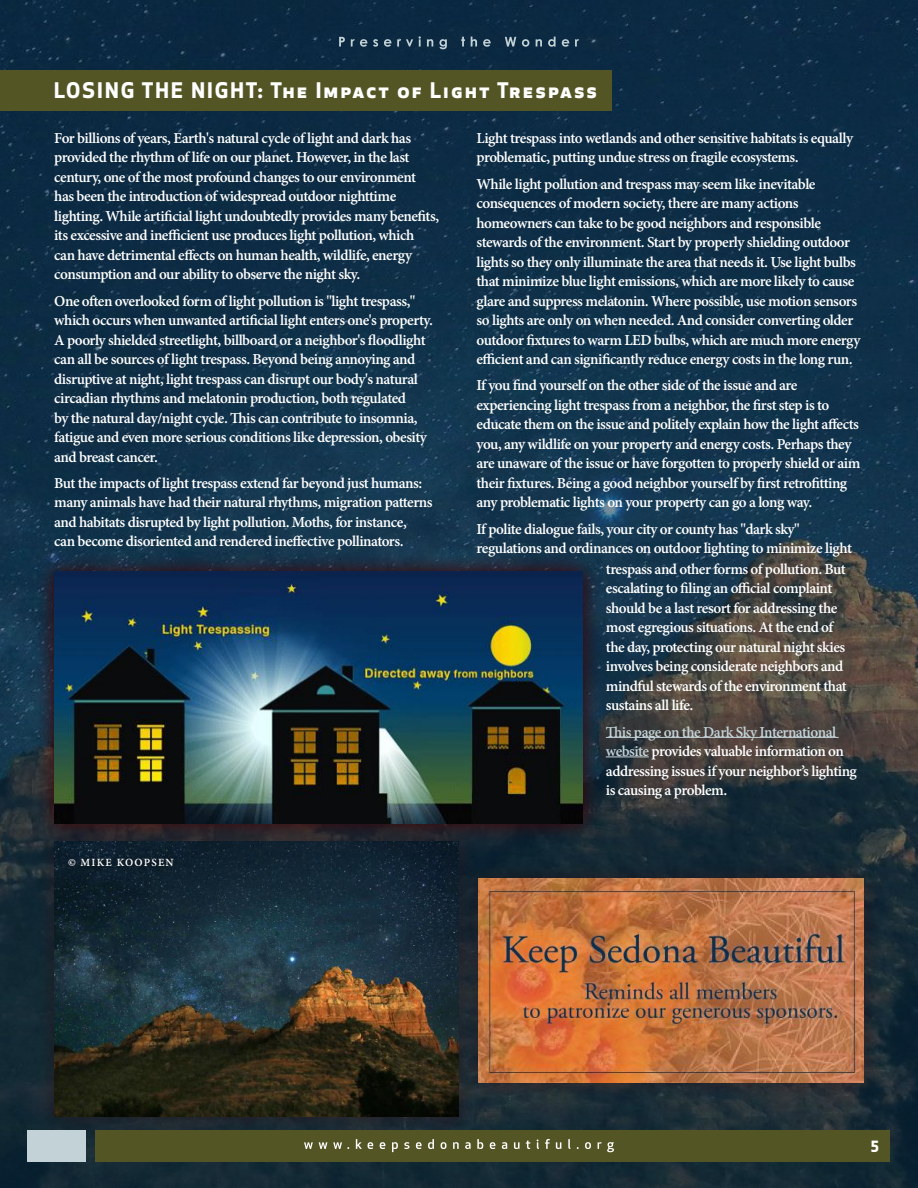
<style>
.page{position:relative;width:918px;height:1188px;background:#fff}
.page>*{position:absolute;margin:0;border:0;box-sizing:border-box;transform-origin:0 0}
.t1{font:700 21px "Apex New";letter-spacing:.1em;color:#fff}
.t2{font:700 16.5px/19.5px "Adobe Devanagari";letter-spacing:-.03em;color:#fff}
.t3{font:700 15px "Apex New";color:#fff}
.t4{font:700 12px "Adobe Devanagari";letter-spacing:.1em;color:#fff}
.s1{color:#c2d2d7}
</style>
<div class="page">
<img style="left:0;top:0;width:918px;height:1188px">
<div style="left:35px;top:823px;width:443px;height:312px;background:#430000;opacity:.35"></div>
<img style="left:54px;top:842px;width:405px;height:275px">
<div style="left:95px;top:1131px;width:795px;height:31px;background:#545525"></div>
<svg style="left:304px;top:1139px;width:310px;height:13px"></svg>
<svg style="left:339px;top:36px;width:240px;height:13px"></svg>
<div style="left:0;top:70px;width:611px;height:40px;background:#545525"></div>
<div style="left:27px;top:1131px;width:59px;height:31px;background:#c2d2d7"></div>
<svg style="left:36px;top:553px;width:566px;height:289px"></svg>
<img style="left:54px;top:572px;width:529px;height:251px">
<hr style="left:606px;top:737px;width:233px;height:1px;background:#c2d2d7">
<hr style="left:606px;top:757px;width:43px;height:1px;background:#c2d2d7">
<div style="left:460px;top:860px;width:423px;height:241px;background:#430000;opacity:.35"></div>
<img style="left:478px;top:879px;width:386px;height:204px">
<div style="left:59px;top:849px;width:123px;height:27px;background:#000;opacity:.75"></div>
<p class="t1" style="left:54px;top:75px;width:544px">LOSING THE NIGHT: The Impact of Light Trespass</p>
<p class="t2" style="left:477px;top:130px;width:378px">Light trespass into wetlands and other sensitive habitats is equally problematic, putting undue stress on fragile ecosystems.</p>
<p class="t2" style="left:477px;top:176px;width:385px">While light pollution and trespass may seem like inevitable consequences of modern society, there are many actions homeowners can take to be good neighbors and responsible stewards of the environment. Start by properly shielding outdoor lights so they only illuminate the area that needs it. Use light bulbs that minimize blue light emissions, which are more likely to cause glare and suppress melatonin. Where possible, use motion sensors so lights are only on when needed. And consider converting older outdoor fixtures to warm LED bulbs, which are much more energy efficient and can significantly reduce energy costs in the long run.</p>
<p class="t2" style="left:477px;top:377px;width:385px">If you find yourself on the other side of the issue and are experiencing light trespass from a neighbor, the first step is to educate them on the issue and politely explain how the light affects you, any wildlife on your property and energy costs. Perhaps they are unaware of the issue or have forgotten to properly shield or aim their fixtures. Being a good neighbor yourself by first retrofitting any problematic lights on your property can go a long way.</p>
<p class="t2" style="left:477px;top:521px;width:377px">If polite dialogue fails, your city or county has "dark sky" regulations and ordinances on outdoor lighting to minimize light</p>
<p class="t2" style="left:54px;top:130px;width:386px">For billions of years, Earth's natural cycle of light and dark has provided the rhythm of life on our planet. However, in the last century, one of the most profound changes to our environment has been the introduction of widespread outdoor nighttime lighting. While artificial light undoubtedly provides many benefits, its excessive and inefficient use produces light pollution, which can have detrimental effects on human health, wildlife, energy consumption and our ability to observe the night sky.</p>
<p class="t2" style="left:54px;top:293px;width:380px">One often overlooked form of light pollution is "light trespass," which occurs when unwanted artificial light enters one's property.<br>A poorly shielded streetlight, billboard or a neighbor's floodlight can all be sources of light trespass. Beyond being annoying and disruptive at night, light trespass can disrupt our body's natural circadian rhythms and melatonin production, both regulated<br>by the natural day/night cycle. This can contribute to insomnia, fatigue and even more serious conditions like depression, obesity and breast cancer.</p>
<p class="t2" style="left:54px;top:475px;width:380px">But the impacts of light trespass extend far beyond just humans: many animals have had their natural rhythms, migration patterns and habitats disrupted by light pollution. Moths, for instance,<br>can become disoriented and rendered ineffective pollinators.</p>
<p class="t4" style="left:68px;top:856px;width:107px">© MIKE KOOPSEN</p>
<p class="t2" style="left:606px;top:561px;width:243px">trespass and other forms of pollution. But escalating to filing an official complaint should be a last resort for addressing the most egregious situations. At the end of the day, protecting our natural night skies involves being considerate neighbors and mindful stewards of the environment that sustains all life.</p>
<p class="t2" style="left:606px;top:724px;width:253px"><span class="s1">This page on the Dark Sky International website</span> provides valuable information on addressing issues if your neighbor’s lighting is causing a problem.</p>
<p class="t3" style="left:871px;top:1134px;width:10px">53</p>
</div>
